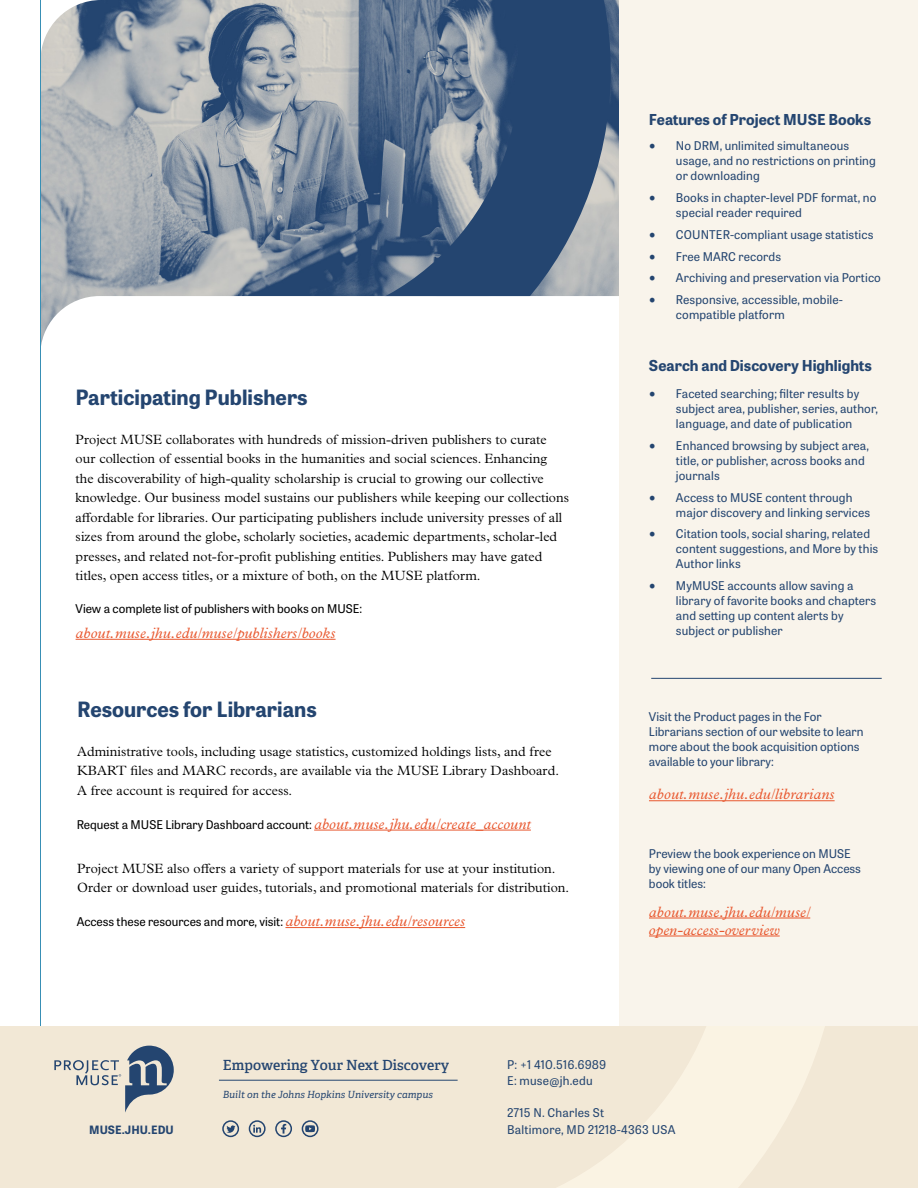
<style>
.page{position:relative;width:918px;height:1188px;background:#fff}
.page>*{position:absolute;margin:0;border:0;box-sizing:border-box;transform-origin:0 0}
.t1{font:700 21px "Tablet Gothic";color:#244570}
.t2{font:italic 15px/18px "Plantin MT Pro";letter-spacing:.01em;color:#e8572e}
.t3{font:700 15px "Tablet Gothic";color:#244570}
.t4{font:14.1px "Adelle Sb";color:#244570}
.t5{font:300 13.5px/19.5px "Plantin MT Pro";letter-spacing:.005em;color:#000}
.t6{font:12px/15px "Tablet Gothic";letter-spacing:.01em;color:#244570}
.t7{font:12px "Tablet Gothic";color:#000}
.t8{font:700 11.4px "Tablet Gothic";color:#244570}
.t9{font:italic 9.9px "Adelle";color:#244570}
.s1{font-family:"Minion Pro";font-size:18px}
.s2{font-family:"Plantin MT Pro";font-style:italic;font-size:15px;color:#e8572e}
</style>
<div class="page">
<hr style="left:40px;top:0;width:1px;height:1066px;background:#388fb5">
<div style="left:620px;top:0;width:298px;height:1035px;background:#f9f4eb"></div>
<hr style="left:314px;top:830px;width:217px;height:1px;background:#e8572e">
<hr style="left:285px;top:927px;width:180px;height:1px;background:#e8572e">
<hr style="left:76px;top:639px;width:260px;height:1px;background:#e8572e">
<hr style="left:649px;top:800px;width:186px;height:1px;background:#e8572e">
<hr style="left:649px;top:918px;width:161px;height:1px;background:#e8572e">
<hr style="left:649px;top:936px;width:131px;height:1px;background:#e8572e">
<hr style="left:651px;top:678px;width:231px;height:1px;background:#244570">
<svg style="left:41px;top:0;width:570px;height:346px;background:#8a98a8"></svg>
<div style="left:0;top:1026px;width:918px;height:162px;background:#f2e8d6"></div>
<svg style="left:219px;top:1026px;width:606px;height:162px"></svg>
<svg style="left:54px;top:1045px;width:120px;height:68px"></svg>
<hr style="left:219px;top:1080px;width:239px;height:1px;background:#244570">
<svg style="left:226px;top:1125px;width:9px;height:8px"></svg>
<div style="left:222px;top:1120px;width:17px;height:17px;border:2px solid #244570;border-radius:50%"></div>
<div style="left:249px;top:1120px;width:17px;height:17px;border:2px solid #244570;border-radius:50%"></div>
<svg style="left:281px;top:1124px;width:5px;height:10px"></svg>
<div style="left:275px;top:1120px;width:17px;height:17px;border:2px solid #244570;border-radius:50%"></div>
<svg style="left:305px;top:1125px;width:10px;height:7px"></svg>
<svg style="left:253px;top:1125px;width:8px;height:8px"></svg>
<div style="left:302px;top:1120px;width:17px;height:17px;border:2px solid #244570;border-radius:50%"></div>
<p class="t3" style="left:649px;top:109px;width:224px">Features of Project MUSE Books</p>
<p class="t6" style="left:676px;top:138px;width:201px;text-indent:-27px"><span class="s1">•</span> No DRM, unlimited simultaneous usage, and no restrictions on printing or downloading</p>
<p class="t6" style="left:676px;top:190px;width:202px;text-indent:-27px"><span class="s1">•</span> Books in chapter-level PDF format, no special reader required</p>
<p class="t6" style="left:649px;top:226px;width:226px"><span class="s1">•</span> COUNTER-compliant usage statistics</p>
<p class="t6" style="left:649px;top:248px;width:134px"><span class="s1">•</span> Free MARC records</p>
<p class="t6" style="left:649px;top:270px;width:233px"><span class="s1">•</span> Archiving and preservation via Portico</p>
<p class="t6" style="left:676px;top:292px;width:169px;text-indent:-27px"><span class="s1">•</span> Responsive, accessible, mobile&shy;compatible platform</p>
<h1 class="t1" style="left:76px;top:382px;width:234px">Participating Publishers</h1>
<p class="t5" style="left:76px;top:430px;width:495px">Project MUSE collaborates with hundreds of mission-driven publishers to curate our collection of essential books in the humanities and social sciences. Enhancing<br>the discoverability of high-quality scholarship is crucial to growing our collective knowledge. Our business model sustains our publishers while keeping our collections affordable for libraries. Our participating publishers include university presses of all sizes from around the globe, scholarly societies, academic departments, scholar-led presses, and related not-for-profit publishing entities. Publishers may have gated titles, open access titles, or a mixture of both, on the MUSE platform.</p>
<p class="t7" style="left:76px;top:600px;width:288px">View a complete list of publishers with books on MUSE:</p>
<p class="t2" style="left:76px;top:624px;width:261px">about.muse.jhu.edu/muse/publishers/books</p>
<h1 class="t1" style="left:77px;top:694px;width:241px">Resources for Librarians</h1>
<p class="t5" style="left:77px;top:742px;width:483px">Administrative tools, including usage statistics, customized holdings lists, and free<br>KBART files and MARC records, are available via the MUSE Library Dashboard.<br>A free account is required for access.</p>
<p class="t7" style="left:77px;top:816px;width:456px">Request a MUSE Library Dashboard account: <span class="s2">about.muse.jhu.edu/create_account</span></p>
<p class="t5" style="left:77px;top:859px;width:494px">Project MUSE also offers a variety of support materials for use at your institution.<br>Order or download user guides, tutorials, and promotional materials for distribution.</p>
<p class="t7" style="left:77px;top:913px;width:390px">Access these resources and more, visit: <span class="s2">about.muse.jhu.edu/resources</span></p>
<p class="t3" style="left:649px;top:355px;width:225px">Search and Discovery Highlights</p>
<p class="t6" style="left:676px;top:386px;width:203px;text-indent:-27px"><span class="s1">•</span> Faceted searching; filter results by subject area, publisher, series, author, language, and date of publication</p>
<p class="t6" style="left:676px;top:438px;width:195px;text-indent:-27px"><span class="s1">•</span> Enhanced browsing by subject area, title, or publisher, across books and journals</p>
<p class="t6" style="left:676px;top:489px;width:196px;text-indent:-27px"><span class="s1">•</span> Access to MUSE content through major discovery and linking services</p>
<p class="t6" style="left:676px;top:526px;width:204px;text-indent:-27px"><span class="s1">•</span> Citation tools, social sharing, related content suggestions, and More by this<br>Author links</p>
<p class="t6" style="left:676px;top:578px;width:202px;text-indent:-27px"><span class="s1">•</span> MyMUSE accounts allow saving a library of favorite books and chapters and setting up content alerts by subject or publisher</p>
<p class="t6" style="left:649px;top:709px;width:216px">Visit the Product pages in the For Librarians section of our website to learn more about the book acquisition options available to your library:</p>
<p class="t2" style="left:649px;top:785px;width:187px">about.muse.jhu.edu/librarians</p>
<p class="t6" style="left:649px;top:846px;width:214px">Preview the book experience on MUSE by viewing one of our many Open Access book titles:</p>
<p class="t2" style="left:649px;top:902px;width:163px">about.muse.jhu.edu/muse/ open-access-overview</p>
<p class="t4" style="left:223px;top:1055px;width:228px">Empowering Your Next Discovery</p>
<p class="t6" style="left:507px;top:1056px;width:101px;line-height:16.5px">P: +1 410.516.6989<br>E: muse@jh.edu</p>
<p class="t6" style="left:507px;top:1105px;width:98px">2715 N. Charles St</p>
<p class="t9" style="left:223px;top:1088px;width:212px">Built on the Johns Hopkins University campus</p>
<p class="t8" style="left:89px;top:1122px;width:86px">MUSE.JHU.EDU</p>
<p class="t6" style="left:507px;top:1122px;width:170px">Baltimore, MD 21218-4363 USA</p>
</div>
